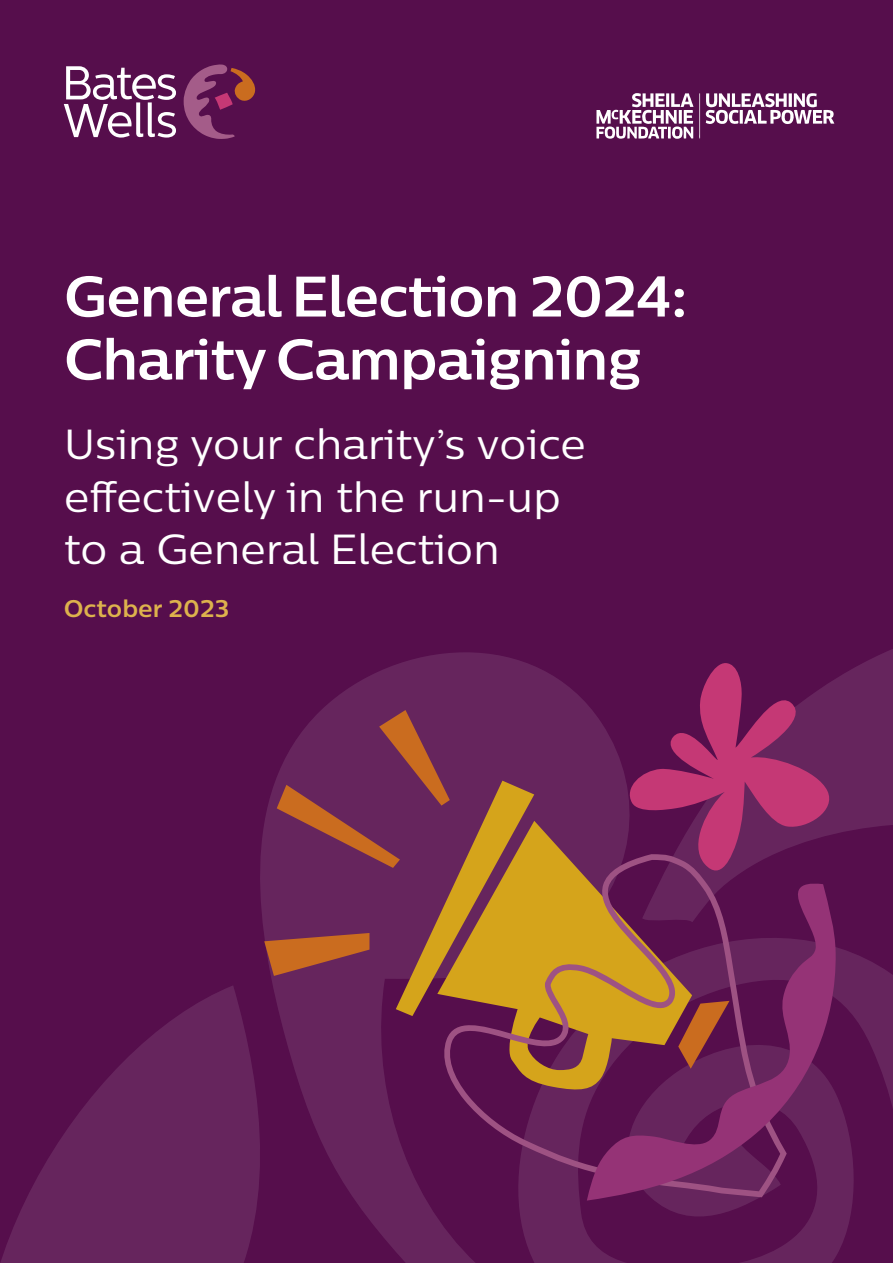
<style>
.page{position:relative;width:893px;height:1263px;background:#560e4c}
.page>*{position:absolute;margin:0;border:0;box-sizing:border-box;transform-origin:0 0}
.t1{font:700 57px/63px "Centrale Sans";letter-spacing:-.02em;color:#fff}
.t2{font:42px/52.5px "Centrale Sans";letter-spacing:-.01em;color:#fff}
.t3{font:700 24px "Centrale Sans";color:#ddb24d}
</style>
<div class="page">
<svg style="left:260px;top:652px;width:363px;height:611px;fill:#66255d"></svg>
<svg style="left:837px;top:649px;width:56px;height:184px;fill:#66255d"></svg>
<svg style="left:493px;top:948px;width:400px;height:315px"></svg>
<svg style="left:0;top:985px;width:280px;height:278px;fill:#66255d"></svg>
<svg style="left:64px;top:66px;width:112px;height:72px"></svg>
<svg style="left:184px;top:64px;width:72px;height:75px"></svg>
<svg style="left:437px;top:821px;width:186px;height:271px;fill:#66255d"></svg>
<svg style="left:264px;top:710px;width:270px;height:306px"></svg>
<svg style="left:440px;top:854px;width:183px;height:343px"></svg>
<svg style="left:623px;top:663px;width:214px;height:215px"></svg>
<svg style="left:587px;top:878px;width:250px;height:322px"></svg>
<img style="left:631px;top:93px;width:186px;height:45px">
<h1 class="t1" style="left:64px;top:264px;width:625px">General Election 2024:<br>Charity Campaigning</h1>
<p class="t2" style="left:64px;top:417px;width:524px">Using your charity’s voice effectively in the run-up to a General Election</p>
<p class="t3" style="left:64px;top:593px;width:167px">October 2023</p>
</div>
